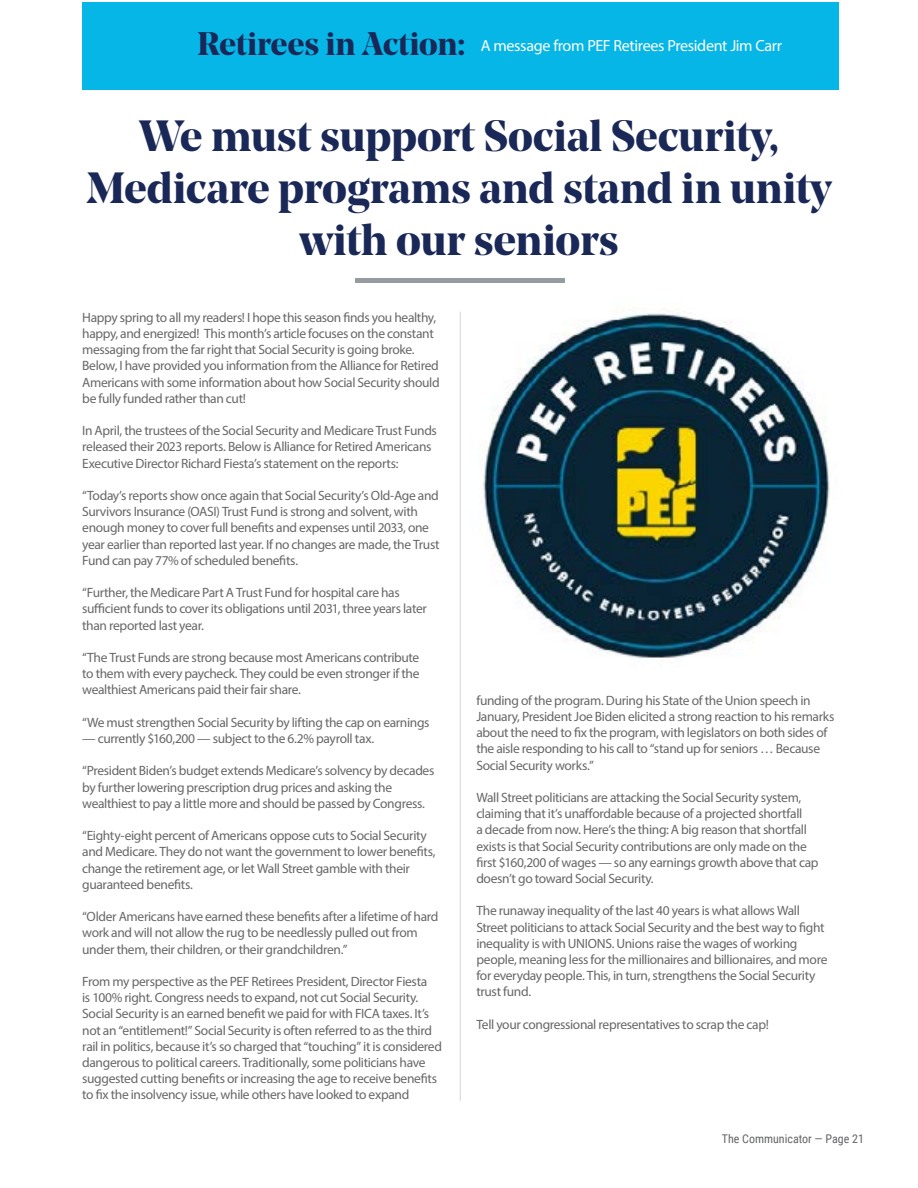
<style>
.page{position:relative;width:918px;height:1188px;background:#fff}
.page>*{position:absolute;margin:0;border:0;box-sizing:border-box;transform-origin:0 0}
.t1{font:700 43.5px/52.2px "Noe Display";color:#1a2857;text-align:center}
.t2{font:16.2px "Myriad Pro";letter-spacing:-.025em;color:#fff}
.t3{font:13.5px/16.2px "Myriad Pro";letter-spacing:-.025em;color:#666767}
.t4{font:12px "Roboto Condensed";color:#636466}
.s1{font-family:"Noe Display";font-weight:700;font-size:32.55px;color:#1a2857}
</style>
<div class="page">
<img style="left:483px;top:308px;width:347px;height:350px">
<div style="left:82px;top:3px;width:756px;height:87px;background:#05b6e6"></div>
<hr style="left:355px;top:279px;width:210px;height:4px;background:#949ca1">
<hr style="left:460px;top:312px;width:1px;height:789px;background:#d1d3d4">
<p class="t2" style="left:197px;top:36px;width:586px"><span class="s1">Retirees in Action:</span> A message from PEF Retirees President Jim Carr</p>
<h1 class="t1" style="left:86px;top:109px;width:747px">We must support Social Security,<br>Medicare programs and stand in unity with our seniors</h1>
<p class="t3" style="left:82px;top:309px;width:359px">Happy spring to all my readers! I hope this season finds you healthy, happy, and energized! This month’s article focuses on the constant messaging from the far right that Social Security is going broke.<br>Below, I have provided you information from the Alliance for Retired Americans with some information about how Social Security should be fully funded rather than cut!</p>
<p class="t3" style="left:82px;top:422px;width:356px">In April, the trustees of the Social Security and Medicare Trust Funds released their 2023 reports. Below is Alliance for Retired Americans<br>Executive Director Richard Fiesta’s statement on the reports:</p>
<p class="t3" style="left:82px;top:487px;width:359px">“Today’s reports show once again that Social Security’s Old-Age and Survivors Insurance (OASI) Trust Fund is strong and solvent, with enough money to cover full benefits and expenses until 2033, one year earlier than reported last year. If no changes are made, the Trust Fund can pay 77% of scheduled benefits.</p>
<p class="t3" style="left:82px;top:584px;width:346px">“Further, the Medicare Part A Trust Fund for hospital care has sufficient funds to cover its obligations until 2031, three years later than reported last year.</p>
<p class="t3" style="left:82px;top:649px;width:339px;text-align:justify">“The Trust Funds are strong because most Americans contribute to them with every paycheck. They could be even stronger if the wealthiest Americans paid their fair share.</p>
<p class="t3" style="left:82px;top:714px;width:349px">“We must strengthen Social Security by lifting the cap on earnings</p>
<p class="t3" style="left:82px;top:730px;width:293px">— currently $160,200 — subject to the 6.2% payroll tax.</p>
<p class="t3" style="left:82px;top:762px;width:354px">“President Biden’s budget extends Medicare’s solvency by decades by further lowering prescription drug prices and asking the wealthiest to pay a little more and should be passed by Congress.</p>
<p class="t3" style="left:82px;top:827px;width:355px">“Eighty-eight percent of Americans oppose cuts to Social Security and Medicare. They do not want the government to lower benefits, change the retirement age, or let Wall Street gamble with their guaranteed benefits.</p>
<p class="t3" style="left:82px;top:908px;width:358px">“Older Americans have earned these benefits after a lifetime of hard work and will not allow the rug to be needlessly pulled out from under them, their children, or their grandchildren.”</p>
<p class="t3" style="left:82px;top:973px;width:361px">From my perspective as the PEF Retirees President, Director Fiesta<br>is 100% right. Congress needs to expand, not cut Social Security.<br>Social Security is an earned benefit we paid for with FICA taxes. It’s not an “entitlement!” Social Security is often referred to as the third rail in politics, because it’s so charged that “touching” it is considered dangerous to political careers. Traditionally, some politicians have suggested cutting benefits or increasing the age to receive benefits to fix the insolvency issue, while others have looked to expand</p>
<p class="t3" style="left:476px;top:692px;width:360px">funding of the program. During his State of the Union speech in January, President Joe Biden elicited a strong reaction to his remarks about the need to fix the program, with legislators on both sides of the aisle responding to his call to “stand up for seniors … Because Social Security works.”</p>
<p class="t3" style="left:476px;top:789px;width:344px">Wall Street politicians are attacking the Social Security system, claiming that it’s unaffordable because of a projected shortfall<br>a decade from now. Here’s the thing: A big reason that shortfall exists is that Social Security contributions are only made on the first $160,200 of wages — so any earnings growth above that cap doesn’t go toward Social Security.</p>
<p class="t3" style="left:476px;top:903px;width:353px">The runaway inequality of the last 40 years is what allows Wall Street politicians to attack Social Security and the best way to fight inequality is with UNIONS. Unions raise the wages of working people, meaning less for the millionaires and billionaires, and more for everyday people. This, in turn, strengthens the Social Security trust fund.</p>
<p class="t3" style="left:476px;top:1016px;width:294px">Tell your congressional representatives to scrap the cap!</p>
<p class="t4" style="left:722px;top:1130px;width:144px">The Communicator — Page 21</p>
</div>
